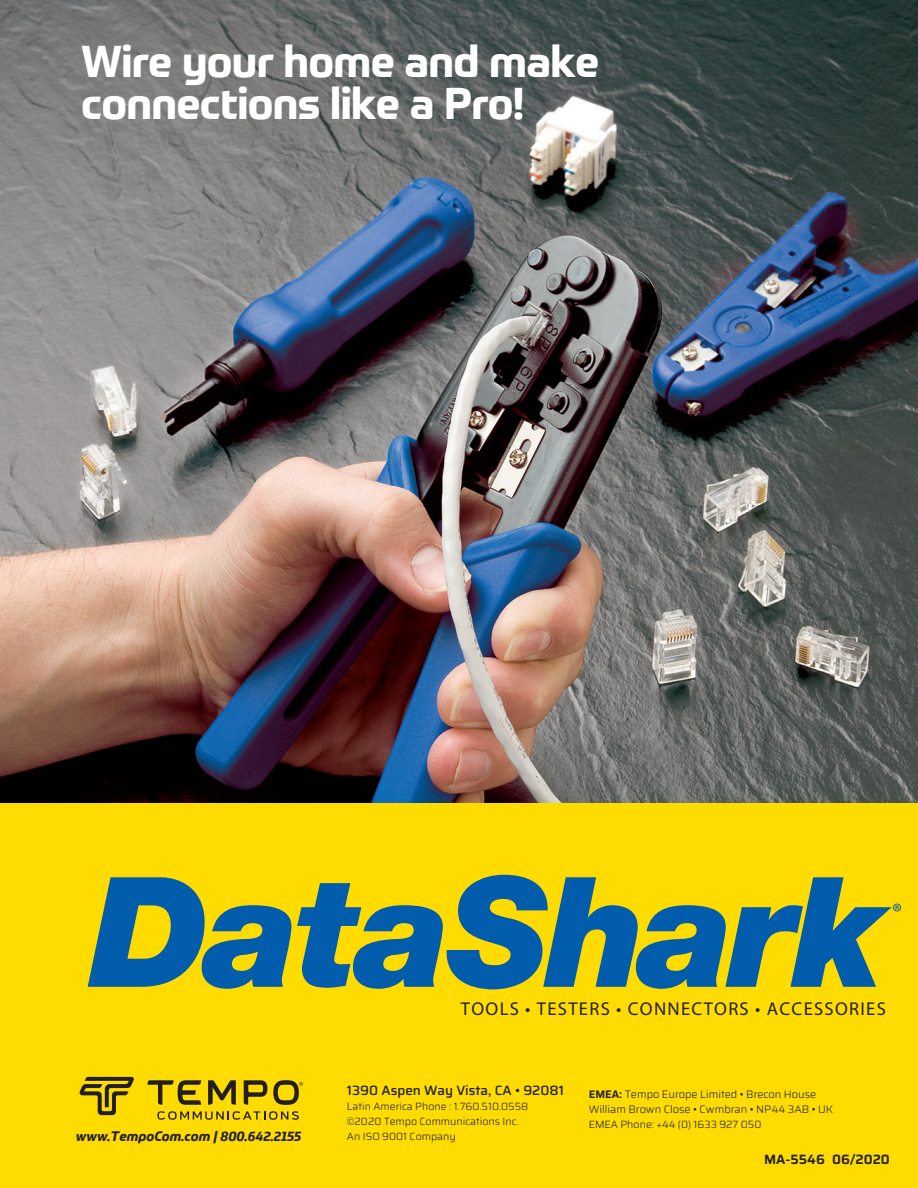
<style>
.page{position:relative;width:918px;height:1188px;background:#fff}
.page>*{position:absolute;margin:0;border:0;box-sizing:border-box;transform-origin:0 0}
.t1{font:italic 900 153.3px "Helvetica Neue LT Std";letter-spacing:-.025em;color:#015dab}
.t2{font:700 43.35px "Prometo";letter-spacing:-.015em;color:#fff}
.t3{font:24px "Myriad Pro";color:#015dab}
.t4{font:18.6px "Myriad Pro";letter-spacing:.07em;color:#231f20}
.t5{font:italic 700 13.5px "Prometo";color:#231f20}
.t6{font:500 13.5px "Saira";color:#231f20}
.t7{font:600 13.5px "Saira";color:#231f20}
.t8{font:300 10.95px/15.6px "Saira";color:#231f20}
.t9{font:300 10.5px "Saira";color:#231f20}
.s1{font-weight:600}
</style>
<div class="page">
<img style="left:0;top:0;width:918px;height:803px">
<div style="left:0;top:803px;width:918px;height:385px;background:#ffdc01"></div>
<svg style="left:79px;top:1077px;width:55px;height:38px"></svg>
<svg style="left:157px;top:1111px;width:142px;height:9px"></svg>
<svg style="left:273px;top:1080px;width:30px;height:25px"></svg>
<svg style="left:147px;top:1080px;width:54px;height:25px"></svg>
<svg style="left:208px;top:1080px;width:28px;height:25px"></svg>
<svg style="left:244px;top:1080px;width:23px;height:25px"></svg>
<p class="t2" style="left:81px;top:34px;width:520px">Wire your home and make</p>
<p class="t2" style="left:81px;top:76px;width:445px">connections like a Pro!</p>
<p class="t1" style="left:90px;top:838px;width:797px">DataShark</p>
<p class="t3" style="left:892px;top:897px;width:12px">®</p>
<p class="t5" style="left:76px;top:1127px;width:227px">www.TempoCom.com | 800.642.2155</p>
<p class="t4" style="left:461px;top:997px;width:426px">TOOLS • TESTERS • CONNECTORS • ACCESSORIES</p>
<p class="t6" style="left:347px;top:1080px;width:219px">1390 Aspen Way Vista, CA • 92081</p>
<p class="t9" style="left:347px;top:1098px;width:183px">Latin America Phone : 1.760.510.0558</p>
<p class="t9" style="left:347px;top:1113px;width:173px">©2020 Tempo Communications Inc.</p>
<p class="t9" style="left:347px;top:1128px;width:110px">An ISO 9001 Company</p>
<p class="t8" style="left:589px;top:1086px;width:246px"><span class="s1">EMEA:</span> Tempo Europe Limited • Brecon House<br>William Brown Close • Cwmbran • NP44 3AB • UK</p>
<p class="t9" style="left:589px;top:1117px;width:174px">EMEA Phone: +44 (0) 1633 927 050</p>
<p class="t7" style="left:764px;top:1149px;width:127px">MA-5546 06/2020</p>
</div>
